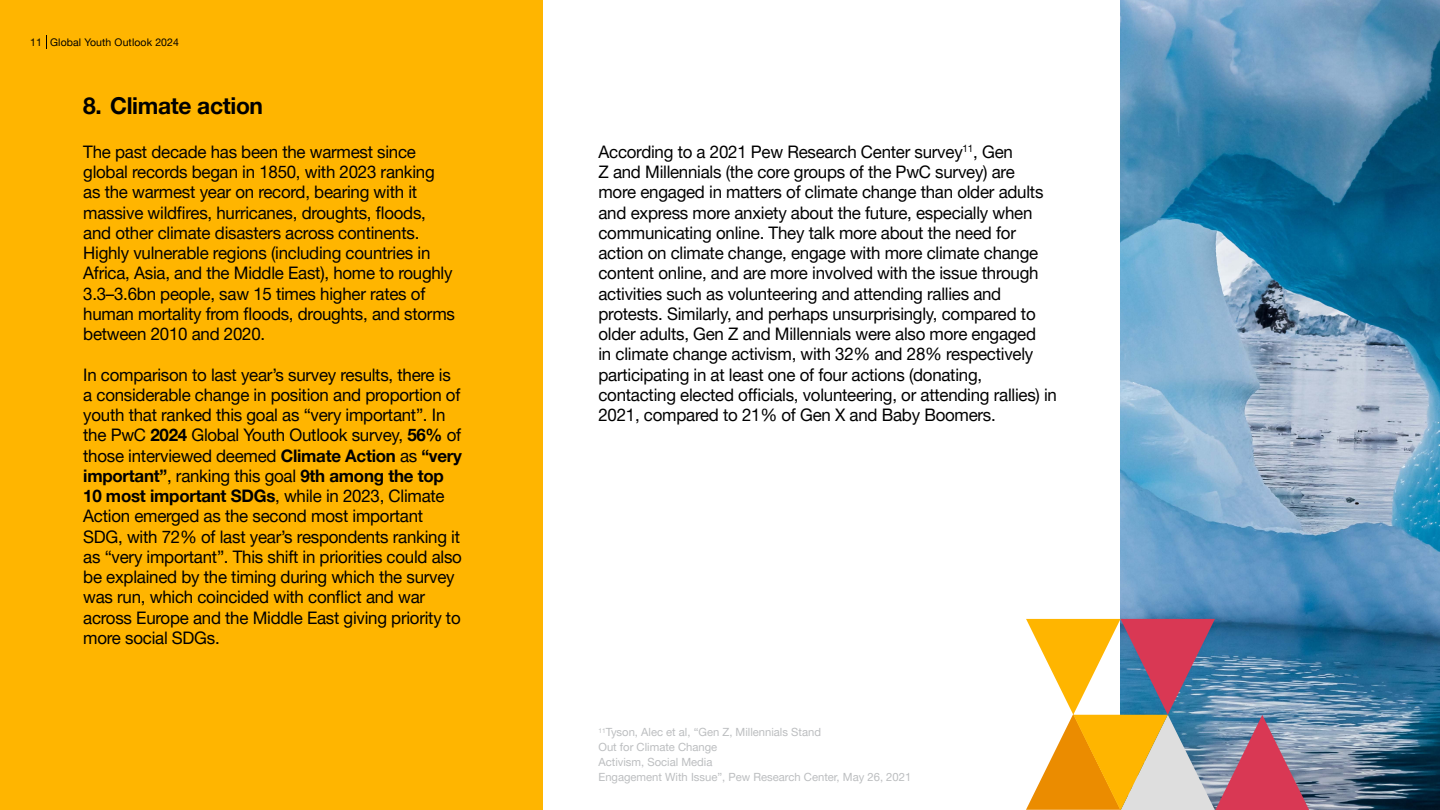
<style>
.page{position:relative;width:1440px;height:810px;background:#fff}
.page>*{position:absolute;margin:0;border:0;box-sizing:border-box;transform-origin:0 0}
.t1{font:700 23.25px "Helvetica Neue LT Pro";letter-spacing:-.015em;color:#000}
.t2{font:17.25px/20.2px "Helvetica Neue LT Pro";letter-spacing:-.015em;color:#000}
.t3{font:11.25px/15px "Helvetica Neue LT Pro";color:#bcbec0}
.t4{font:10.5px "Helvetica Neue LT Pro";letter-spacing:.01em;color:#000}
.s1{font-weight:700}
</style>
<div class="page">
<div style="left:0;top:0;width:543px;height:810px;background:#ffb500"></div>
<img style="left:1120px;top:0;width:320px;height:810px">
<svg style="left:1026px;top:619px;width:283px;height:191px;background:#b3977f"></svg>
<svg style="left:46px;top:35px;width:1px;height:14px"></svg>
<p class="t4" style="left:30px;top:36px;width:150px">11 Global Youth Outlook 2024</p>
<h1 class="t1" style="left:83px;top:91px;width:181px">8. Climate action</h1>
<p class="t2" style="left:83px;top:141px;width:373px">The past decade has been the warmest since global records began in 1850, with 2023 ranking as the warmest year on record, bearing with it massive wildfires, hurricanes, droughts, floods, and other climate disasters across continents.<br>Highly vulnerable regions (including countries in Africa, Asia, and the Middle East), home to roughly 3.3–3.6bn people, saw 15 times higher rates of human mortality from floods, droughts, and storms between 2010 and 2020.</p>
<p class="t2" style="left:83px;top:364px;width:380px">In comparison to last year’s survey results, there is a considerable change in position and proportion of youth that ranked this goal as “very important”. In the PwC <span class="s1">2024</span> Global Youth Outlook survey, <span class="s1">56%</span> of those interviewed deemed <span class="s1">Climate Action</span> as <span class="s1">“very important”</span>, ranking this goal <span class="s1">9th among the top 10 most important SDGs</span>, while in 2023, Climate Action emerged as the second most important SDG, with 72% of last year’s respondents ranking it as “very important”. This shift in priorities could also be explained by the timing during which the survey was run, which coincided with conflict and war across Europe and the Middle East giving priority to more social SDGs.</p>
<p class="t2" style="left:598px;top:141px;width:460px">According to a 2021 Pew Research Center survey<sup>11</sup>, Gen<br>Z and Millennials (the core groups of the PwC survey) are<br>more engaged in matters of climate change than older adults and express more anxiety about the future, especially when communicating online. They talk more about the need for action on climate change, engage with more climate change content online, and are more involved with the issue through activities such as volunteering and attending rallies and protests. Similarly, and perhaps unsurprisingly, compared to older adults, Gen Z and Millennials were also more engaged<br>in climate change activism, with 32% and 28% respectively participating in at least one of four actions (donating, contacting elected officials, volunteering, or attending rallies) in 2021, compared to 21% of Gen X and Baby Boomers.</p>
<p class="t3" style="left:598px;top:725px;width:314px"><sup>11</sup>Tyson, Alec et al, “Gen Z, Millennials Stand<br>Out for Climate Change<br>Activism, Social Media<br>Engagement With Issue”, Pew Research Center, May 26, 2021</p>
</div>
